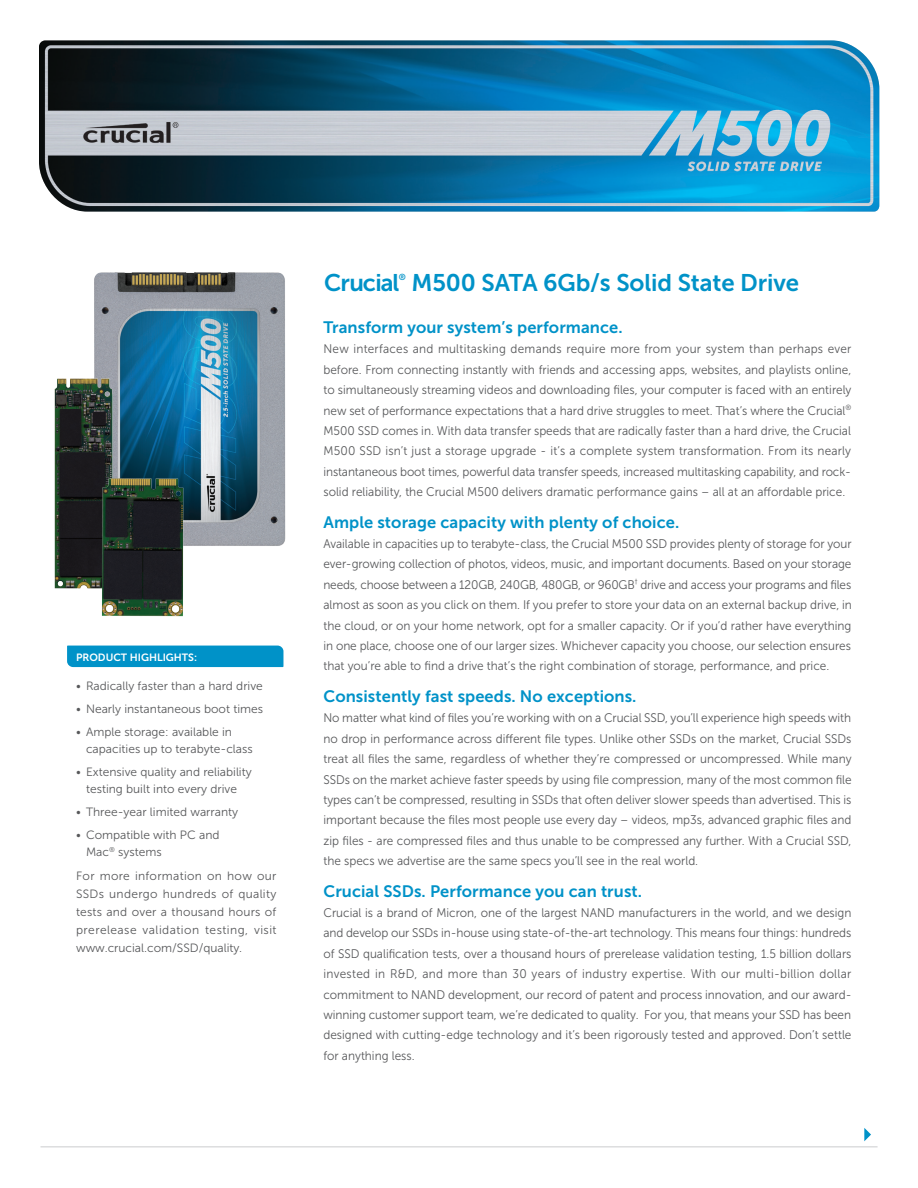
<style>
.page{position:relative;width:918px;height:1188px;background:#fff}
.page>*{position:absolute;margin:0;border:0;box-sizing:border-box;transform-origin:0 0}
.headline{font:24px "Museo Sans 700";letter-spacing:-.005em;color:#0092c8}
.headline-2{font:24px "Museo Sans 700";letter-spacing:-.035em;color:#0092c8}
.paragraph_heading{font:16.5px "Museo Sans 700";letter-spacing:.005em;color:#0092c8}
.content{font:12.45px/20.4px "Museo Sans 300";color:#57585a;text-align:justify;scale:.95 1}
.content-2{font:12px/18px "Museo Sans 300";color:#57585a}
.table_heading{font:10.5px "Museo Sans 700";color:#fff}
.headline-3{font:8.7px "Museo Sans 700";color:#0092c8}
</style>
<div class="page">
<img style="left:39px;top:40px;width:840px;height:172px">
<hr style="left:40px;top:1146px;width:838px;height:1px;background:#d1d2d4">
<svg style="left:864px;top:1128px;width:7px;height:13px"></svg>
<div style="left:67px;top:646px;width:216px;height:21px;background:#0092c8"></div>
<img style="left:94px;top:272px;width:192px;height:274px">
<img style="left:54px;top:376px;width:63px;height:213px">
<img style="left:96px;top:475px;width:93px;height:142px">
<p class="table_heading" style="left:76px;top:652px;width:123px">PRODUCT HIGHLIGHTS:</p>
<p class="content-2" style="left:76px;top:677px;width:188px">• Radically faster than a hard drive</p>
<p class="content-2" style="left:76px;top:700px;width:189px">• Nearly instantaneous boot times</p>
<p class="content-2" style="left:86px;top:724px;width:168px;line-height:16.5px;text-indent:-10px">• Ample storage: available in capacities up to terabyte-class</p>
<p class="content-2" style="left:76px;top:764px;width:177px;line-height:16.5px;text-align:center">• Extensive quality and reliability testing built into every drive</p>
<p class="content-2" style="left:76px;top:803px;width:164px">• Three-year limited warranty</p>
<p class="content-2" style="left:86px;top:827px;width:135px;line-height:16.5px;text-indent:-10px">• Compatible with PC and<br>Mac<sup>®</sup> systems</p>
<p class="content-2" style="left:76px;top:867px;width:202px;text-align:justify">For more information on how our SSDs undergo hundreds of quality tests and over a thousand hours of prerelease validation testing, visit www.crucial.com/SSD/quality.</p>
<p class="headline-2" style="left:324px;top:269px;width:77px">Crucial</p>
<p class="headline-3" style="left:399px;top:272px;width:9px">®</p>
<p class="headline" style="left:411px;top:269px;width:389px">M500 SATA 6Gb/s Solid State Drive</p>
<p class="paragraph_heading" style="left:323px;top:318px;width:301px">Transform your system’s performance.</p>
<p class="content" style="left:323px;top:339px;width:557px">New interfaces and multitasking demands require more from your system than perhaps ever before. From connecting instantly with friends and accessing apps, websites, and playlists online, to simultaneously streaming videos and downloading files, your computer is faced with an entirely new set of performance expectations that a hard drive struggles to meet. That’s where the Crucial<sup>® </sup>M500 SSD comes in. With data transfer speeds that are radically faster than a hard drive, the Crucial M500 SSD isn’t just a storage upgrade - it’s a complete system transformation. From its nearly instantaneous boot times, powerful data transfer speeds, increased multitasking capability, and rock&shy;solid reliability, the Crucial M500 delivers dramatic performance gains – all at an affordable price.</p>
<p class="paragraph_heading" style="left:323px;top:513px;width:357px">Ample storage capacity with plenty of choice.</p>
<p class="content" style="left:323px;top:534px;width:558px">Available in capacities up to terabyte-class, the Crucial M500 SSD provides plenty of storage for your ever-growing collection of photos, videos, music, and important documents. Based on your storage needs, choose between a 120GB, 240GB, 480GB, or 960GB<sup>†</sup> drive and access your programs and files almost as soon as you click on them. If you prefer to store your data on an external backup drive, in the cloud, or on your home network, opt for a smaller capacity. Or if you’d rather have everything in one place, choose one of our larger sizes. Whichever capacity you choose, our selection ensures that you’re able to find a drive that’s the right combination of storage, performance, and price.</p>
<p class="paragraph_heading" style="left:323px;top:687px;width:315px">Consistently fast speeds. No exceptions.</p>
<p class="content" style="left:323px;top:708px;width:558px">No matter what kind of files you’re working with on a Crucial SSD, you’ll experience high speeds with no drop in performance across different file types. Unlike other SSDs on the market, Crucial SSDs treat all files the same, regardless of whether they’re compressed or uncompressed. While many SSDs on the market achieve faster speeds by using file compression, many of the most common file types can’t be compressed, resulting in SSDs that often deliver slower speeds than advertised. This is important because the files most people use every day – videos, mp3s, advanced graphic files and zip files - are compressed files and thus unable to be compressed any further. With a Crucial SSD, the specs we advertise are the same specs you’ll see in the real world.</p>
<p class="paragraph_heading" style="left:323px;top:882px;width:320px">Crucial SSDs. Performance you can trust.</p>
<p class="content" style="left:323px;top:903px;width:557px">Crucial is a brand of Micron, one of the largest NAND manufacturers in the world, and we design and develop our SSDs in-house using state-of-the-art technology. This means four things: hundreds of SSD qualification tests, over a thousand hours of prerelease validation testing, 1.5 billion dollars invested in R&amp;D, and more than 30 years of industry expertise. With our multi-billion dollar commitment to NAND development, our record of patent and process innovation, and our award&shy;winning customer support team, we’re dedicated to quality. For you, that means your SSD has been designed with cutting-edge technology and it’s been rigorously tested and approved. Don’t settle for anything less.</p>
</div>
